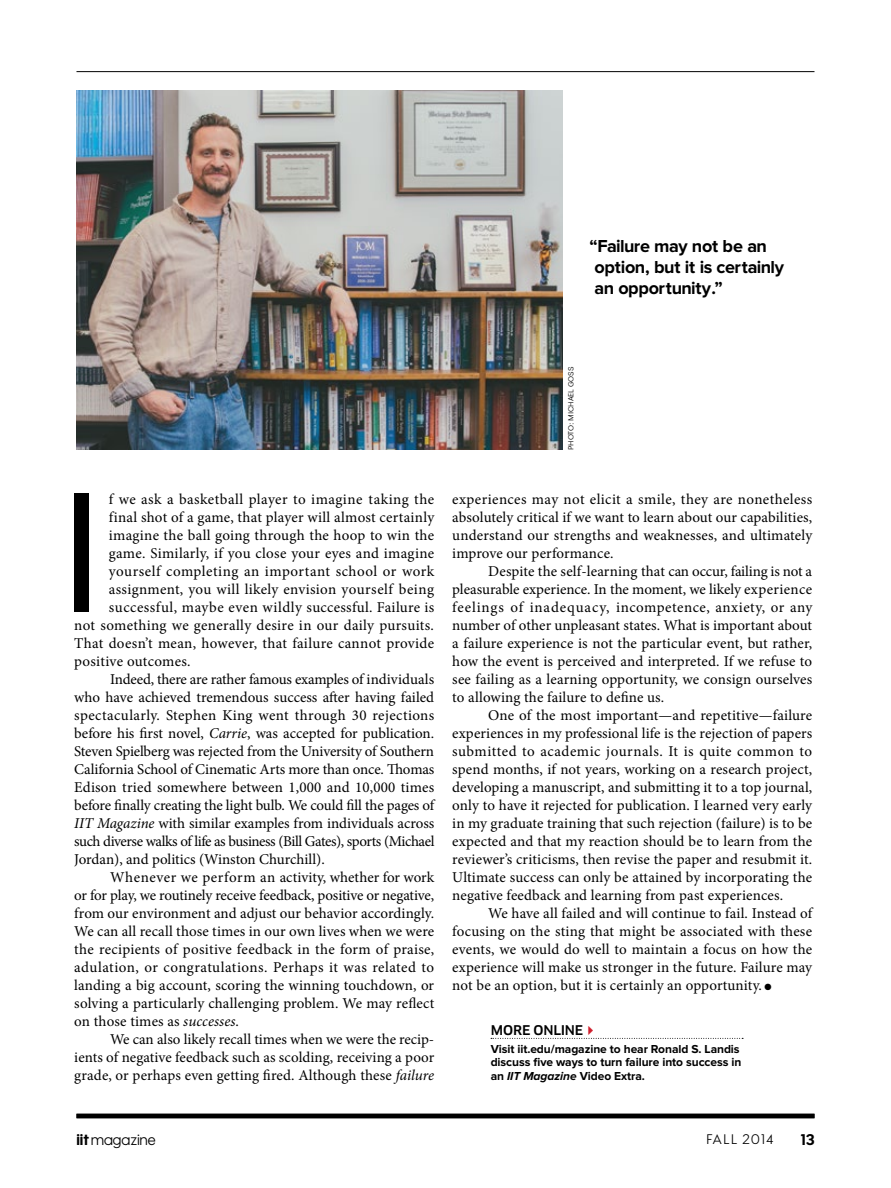
<style>
.page{position:relative;width:891px;height:1188px;background:#fff}
.page>*{position:absolute;margin:0;border:0;box-sizing:border-box;transform-origin:0 0}
.t1{font:176.85px "Proxima Nova";color:#000}
.t2{font:700 18px/21px "Proxima Nova";letter-spacing:-.03em;color:#000}
.t3{font:15px/18px "Minion Pro";letter-spacing:.01em;color:#000;text-align:justify}
.t4{font:15px "Minion Pro";letter-spacing:.035em;color:#000}
.t5{font:15px "Minion Pro";letter-spacing:-.015em;color:#000}
.t6{font:15px "Minion Pro";letter-spacing:-.01em;color:#000}
.t7{font:15px "Minion Pro";letter-spacing:.03em;color:#000}
.t8{font:15px "Minion Pro";letter-spacing:-.03em;color:#000}
.t9{font:15px "Wes FY";letter-spacing:-.005em;color:#000}
.t10{font:700 15px "Wes FY";color:#000}
.t11{font:13.5px "Wes FY";letter-spacing:.105em;color:#000}
.t12{font:500 13.05px "Clan OT";letter-spacing:-.01em;color:#000}
.t13{font:700 12px/13.5px "Proxima Nova";letter-spacing:-.005em;color:#000}
.t14{font:7.5px "Neuzeit Office";letter-spacing:-.01em;color:#000}
.s1{font-style:italic}
.s2{color:#d0202e}
.s3{font-weight:700}
</style>
<div class="page">
<hr style="left:76px;top:71px;width:738px;height:1px;background:#000">
<img style="left:76px;top:90px;width:486px;height:360px">
<hr style="left:76px;top:1114px;width:738px;height:4px;background:#000">
<svg style="left:491px;top:1038px;width:252px;height:1px"></svg>
<p class="t2" style="left:589px;top:236px;width:196px">“Failure may not be an option, but it is certainly an opportunity.”</p>
<p class="t14" style="left:567px;top:450px;width:85px;rotate:-90deg">PHOTO: MICHAEL GOSS</p>
<h1 class="t1" style="left:60px;top:472px;width:44px">I</h1>
<p class="t4" style="left:109px;top:489px;width:327px">f we ask a basketball player to imagine taking the</p>
<p class="t3" style="left:109px;top:508px;width:327px">final shot of a game, that player will almost certainly</p>
<p class="t3" style="left:109px;top:526px;width:327px">imagine the ball going through the hoop to win the</p>
<p class="t3" style="left:109px;top:544px;width:327px">game. Similarly, if you close your eyes and imagine</p>
<p class="t4" style="left:109px;top:561px;width:327px">yourself completing an important school or work</p>
<p class="t3" style="left:109px;top:580px;width:327px">assignment, you will likely envision yourself being</p>
<p class="t7" style="left:109px;top:597px;width:327px">successful, maybe even wildly successful. Failure is</p>
<p class="t3" style="left:74px;top:616px;width:361px">not something we generally desire in our daily pursuits.</p>
<p class="t3" style="left:74px;top:634px;width:362px">That doesn’t mean, however, that failure cannot provide</p>
<p class="t3" style="left:74px;top:652px;width:118px">positive outcomes.</p>
<p class="t3" style="left:110px;top:670px;width:325px">Indeed, there are rather famous examples of individuals</p>
<p class="t3" style="left:74px;top:688px;width:361px">who have achieved tremendous success after having failed</p>
<p class="t7" style="left:74px;top:705px;width:362px">spectacularly. Stephen King went through 30 rejections</p>
<p class="t3" style="left:74px;top:724px;width:361px">before his first novel, <span class="s1">Carrie</span>, was accepted for publication.</p>
<p class="t5" style="left:74px;top:741px;width:361px">Steven Spielberg was rejected from the University of Southern</p>
<p class="t6" style="left:74px;top:759px;width:362px">California School of Cinematic Arts more than once. Thomas</p>
<p class="t3" style="left:74px;top:778px;width:361px">Edison tried somewhere between 1,000 and 10,000 times</p>
<p class="t6" style="left:74px;top:795px;width:363px">before finally creating the light bulb. We could fill the pages of</p>
<p class="t3" style="left:74px;top:814px;width:362px"><span class="s1">IIT Magazine</span> with similar examples from individuals across</p>
<p class="t8" style="left:74px;top:831px;width:362px">such diverse walks of life as business (Bill Gates), sports (Michael</p>
<p class="t3" style="left:74px;top:850px;width:252px">Jordan), and politics (Winston Churchill).</p>
<p class="t3" style="left:110px;top:868px;width:326px">Whenever we perform an activity, whether for work</p>
<p class="t5" style="left:74px;top:885px;width:361px">or for play, we routinely receive feedback, positive or negative,</p>
<p class="t3" style="left:74px;top:904px;width:361px">from our environment and adjust our behavior accordingly.</p>
<p class="t3" style="left:74px;top:922px;width:361px">We can all recall those times in our own lives when we were</p>
<p class="t3" style="left:74px;top:940px;width:362px">the recipients of positive feedback in the form of praise,</p>
<p class="t4" style="left:74px;top:957px;width:361px">adulation, or congratulations. Perhaps it was related to</p>
<p class="t3" style="left:74px;top:976px;width:361px">landing a big account, scoring the winning touchdown, or</p>
<p class="t3" style="left:74px;top:994px;width:362px">solving a particularly challenging problem. We may reflect</p>
<p class="t3" style="left:74px;top:1012px;width:166px">on those times as <span class="s1">successes</span>.</p>
<p class="t3" style="left:110px;top:1030px;width:326px">We can also likely recall times when we were the recip-</p>
<p class="t3" style="left:74px;top:1048px;width:362px">ients of negative feedback such as scolding, receiving a poor</p>
<p class="t3" style="left:74px;top:1066px;width:361px">grade, or perhaps even getting fired. Although these <span class="s1">failure</span></p>
<p class="t3" style="left:452px;top:490px;width:362px">experiences may not elicit a smile, they are nonetheless absolutely critical if we want to learn about our capabilities, understand our strengths and weaknesses, and ultimately improve our performance.</p>
<p class="t3" style="left:452px;top:562px;width:362px;text-indent:36px">Despite the self-learning that can occur, failing is not a pleasurable experience. In the moment, we likely experience feelings of inadequacy, incompetence, anxiety, or any number of other unpleasant states. What is important about a failure experience is not the particular event, but rather, how the event is perceived and interpreted. If we refuse to see failing as a learning opportunity, we consign ourselves to allowing the failure to define us.</p>
<p class="t3" style="left:452px;top:706px;width:362px;text-indent:36px">One of the most important—and repetitive—failure experiences in my professional life is the rejection of papers submitted to academic journals. It is quite common to spend months, if not years, working on a research project, developing a manuscript, and submitting it to a top journal, only to have it rejected for publication. I learned very early in my graduate training that such rejection (failure) is to be expected and that my reaction should be to learn from the reviewer’s criticisms, then revise the paper and resubmit it.<br>Ultimate success can only be attained by incorporating the negative feedback and learning from past experiences.</p>
<p class="t3" style="left:452px;top:904px;width:363px;text-indent:36px">We have all failed and will continue to fail. Instead of focusing on the sting that might be associated with these events, we would do well to maintain a focus on how the experience will make us stronger in the future. Failure may not be an option, but it is certainly an opportunity. ●</p>
<p class="t12" style="left:491px;top:1023px;width:108px">MORE ONLINE<span class="s2">✔</span></p>
<p class="t13" style="left:491px;top:1043px;width:252px">Visit iit.edu/magazine to hear Ronald S. Landis discuss five ways to turn failure into success in an <span class="s1">IIT Magazine</span> Video Extra.</p>
<p class="t9" style="left:77px;top:1130px;width:81px"><span class="s3">iit</span> magazine</p>
<p class="t11" style="left:706px;top:1131px;width:68px">FALL 2014</p>
<p class="t10" style="left:801px;top:1130px;width:15px">13</p>
</div>
